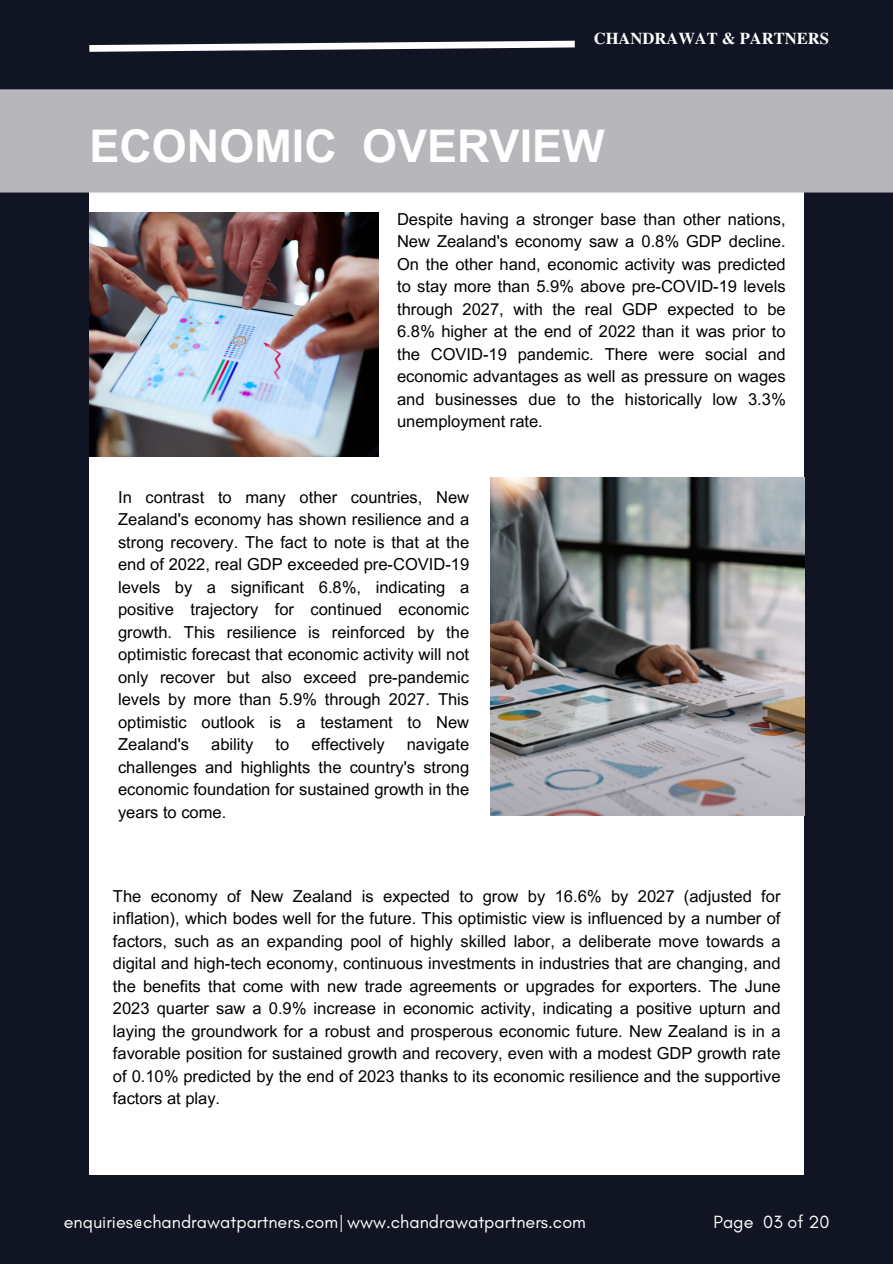
<style>
.page{position:relative;width:893px;height:1264px;background:#fff}
.page>*{position:absolute;margin:0;border:0;box-sizing:border-box;transform-origin:0 0}
.t1{font:700 45px "Arial MT Pro";color:#fff}
.t2{font:18px "Glacial Indifference";color:#fff}
.t3{font:16.5px/22.5px "Arial MT Pro";color:#000;text-align:justify}
.t4{font:700 16.5px "Te X Gyre Termes";color:#fff}
</style>
<div class="page">
<div style="left:0;top:0;width:892px;height:1263px;background:#111423"></div>
<div style="left:89px;top:122px;width:715px;height:1052px;background:#fff"></div>
<img style="left:89px;top:213px;width:289px;height:244px">
<img style="left:490px;top:477px;width:314px;height:338px">
<div style="left:0;top:89px;width:892px;height:103px;background:#b6b6bb"></div>
<svg style="left:89px;top:40px;width:486px;height:12px"></svg>
<p class="t4" style="left:593px;top:26px;width:236px">CHANDRAWAT &amp; PARTNERS</p>
<h1 class="t1" style="left:89px;top:129px;width:517px">ECONOMIC OVERVIEW</h1>
<p class="t3" style="left:397px;top:210px;width:390px">Despite having a stronger base than other nations, New Zealand's economy saw a 0.8% GDP decline.<br>On the other hand, economic activity was predicted to stay more than 5.9% above pre-COVID-19 levels through 2027, with the real GDP expected to be 6.8% higher at the end of 2022 than it was prior to the COVID-19 pandemic. There were social and economic advantages as well as pressure on wages and businesses due to the historically low 3.3% unemployment rate.</p>
<p class="t3" style="left:118px;top:487px;width:352px">In contrast to many other countries, New Zealand's economy has shown resilience and a strong recovery. The fact to note is that at the end of 2022, real GDP exceeded pre-COVID-19 levels by a significant 6.8%, indicating a positive trajectory for continued economic growth. This resilience is reinforced by the optimistic forecast that economic activity will not only recover but also exceed pre-pandemic levels by more than 5.9% through 2027. This optimistic outlook is a testament to New Zealand's</p>
<p class="t3" style="left:211px;top:735px;width:44px">ability</p>
<p class="t3" style="left:275px;top:735px;width:15px">to</p>
<p class="t3" style="left:311px;top:735px;width:75px">effectively</p>
<p class="t3" style="left:118px;top:735px;width:352px;text-indent:289px">navigate challenges and highlights the country's strong economic foundation for sustained growth in the years to come.</p>
<p class="t3" style="left:113px;top:886px;width:669px">The economy of New Zealand is expected to grow by 16.6% by 2027 (adjusted for inflation), which bodes well for the future. This optimistic view is influenced by a number of factors, such as an expanding pool of highly skilled labor, a deliberate move towards a digital and high-tech economy, continuous investments in industries that are changing, and the benefits that come with new trade agreements or upgrades for exporters. The June 2023 quarter saw a 0.9% increase in economic activity, indicating a positive upturn and laying the groundwork for a robust and prosperous economic future. New Zealand is in a favorable position for sustained growth and recovery, even with a modest GDP growth rate of 0.10% predicted by the end of 2023 thanks to its economic resilience and the supportive factors at play.</p>
<p class="t2" style="left:64px;top:1210px;width:523px">enquiries@chandrawatpartners.com| www.chandrawatpartners.com</p>
<p class="t2" style="left:713px;top:1210px;width:118px">Page 03 of 20</p>
</div>
